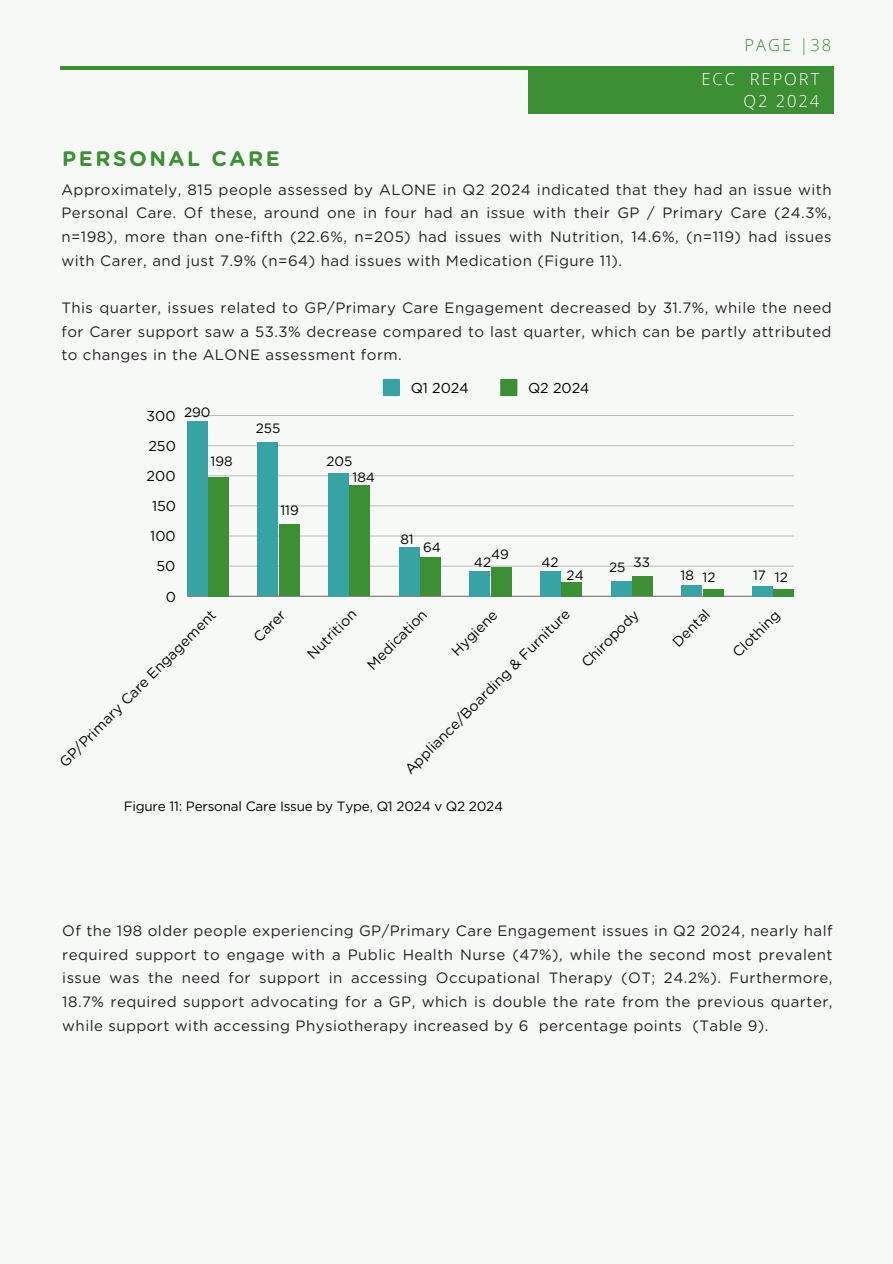
<style>
.page{position:relative;width:893px;height:1264px;background:#fff}
.page>*{position:absolute;margin:0;border:0;box-sizing:border-box;transform-origin:0 0}
.t1{font:700 21px "Gotham Rounded";letter-spacing:.12em;color:#3c8f33}
.t2{font:300 16.5px/22.5px "Open Sans";letter-spacing:.12em;color:#fff;text-align:right}
.t3{font:300 16.5px "Open Sans";letter-spacing:.12em;color:#3c8f33}
.t4{font:15px/23.7px "Gotham Rounded";letter-spacing:.03em;color:#222;text-align:justify}
.t5{font:14.25px "Gotham Rounded";color:#000}
.t6{font:13.5px "Gotham Rounded";letter-spacing:-.015em;color:#000}
</style>
<div class="page">
<div style="left:0;top:0;width:892px;height:1263px;background:#f7f9f7"></div>
<hr style="left:61px;top:66px;width:770px;height:4px;background:#3c8f33">
<div style="left:528px;top:66px;width:304px;height:47px;background:#3c8f33"></div>
<svg style="left:383px;top:379px;width:17px;height:17px"></svg>
<svg style="left:500px;top:379px;width:17px;height:17px"></svg>
<hr style="left:187px;top:595px;width:606px;height:1px;background:#d3d4d3">
<hr style="left:187px;top:565px;width:606px;height:1px;background:#e0e2e0">
<hr style="left:187px;top:535px;width:606px;height:1px;background:#d9dbd9">
<hr style="left:187px;top:505px;width:606px;height:1px;background:#d2d3d2">
<hr style="left:187px;top:475px;width:606px;height:1px;background:#caccca">
<hr style="left:187px;top:445px;width:606px;height:1px;background:#c3c5c3">
<hr style="left:187px;top:415px;width:606px;height:1px;background:#bbbdbb">
<div style="left:187px;top:421px;width:20px;height:175px;background:#38a3a5"></div>
<div style="left:208px;top:477px;width:21px;height:119px;background:#3c8f33"></div>
<div style="left:258px;top:442px;width:20px;height:154px;background:#38a3a5"></div>
<div style="left:279px;top:524px;width:20px;height:72px;background:#3c8f33"></div>
<div style="left:328px;top:473px;width:21px;height:123px;background:#38a3a5"></div>
<div style="left:350px;top:485px;width:20px;height:111px;background:#3c8f33"></div>
<div style="left:399px;top:547px;width:20px;height:49px;background:#38a3a5"></div>
<div style="left:420px;top:557px;width:20px;height:39px;background:#3c8f33"></div>
<div style="left:469px;top:571px;width:21px;height:25px;background:#38a3a5"></div>
<div style="left:491px;top:566px;width:20px;height:30px;background:#3c8f33"></div>
<div style="left:540px;top:571px;width:20px;height:25px;background:#38a3a5"></div>
<div style="left:561px;top:582px;width:21px;height:14px;background:#3c8f33"></div>
<div style="left:611px;top:581px;width:20px;height:15px;background:#38a3a5"></div>
<div style="left:632px;top:576px;width:20px;height:20px;background:#3c8f33"></div>
<div style="left:681px;top:585px;width:20px;height:11px;background:#38a3a5"></div>
<div style="left:702px;top:589px;width:21px;height:7px;background:#3c8f33"></div>
<div style="left:752px;top:586px;width:20px;height:10px;background:#38a3a5"></div>
<div style="left:773px;top:589px;width:20px;height:7px;background:#3c8f33"></div>
<h2 class="t3" style="left:744px;top:34px;width:88px">PAGE |38</h2>
<p class="t2" style="left:701px;top:67px;width:119px">ECC REPORT<br>Q2 2024</p>
<p class="t1" style="left:62px;top:149px;width:219px">PERSONAL CARE</p>
<h2 class="t4" style="left:61px;top:178px;width:771px">Approximately, 815 people assessed by ALONE in Q2 2024 indicated that they had an issue with Personal Care. Of these, around one in four had an issue with their GP / Primary Care (24.3%, n=198), more than one-fifth (22.6%, n=205) had issues with Nutrition, 14.6%, (n=119) had issues with Carer, and just 7.9% (n=64) had issues with Medication (Figure 11).</h2>
<h1 class="t4" style="left:61px;top:296px;width:771px">This quarter, issues related to GP/Primary Care Engagement decreased by 31.7%, while the need for Carer support saw a 53.3% decrease compared to last quarter, which can be partly attributed to changes in the ALONE assessment form.</h1>
<p class="t5" style="left:410px;top:381px;width:59px">Q1 2024</p>
<p class="t5" style="left:528px;top:381px;width:63px">Q2 2024</p>
<p class="t5" style="left:146px;top:409px;width:31px">300</p>
<p class="t6" style="left:184px;top:406px;width:28px">290</p>
<p class="t6" style="left:256px;top:422px;width:26px">255</p>
<p class="t5" style="left:148px;top:439px;width:29px">250</p>
<p class="t6" style="left:210px;top:455px;width:24px">198</p>
<p class="t6" style="left:326px;top:455px;width:28px">205</p>
<p class="t5" style="left:147px;top:469px;width:30px">200</p>
<p class="t6" style="left:352px;top:471px;width:24px">184</p>
<p class="t5" style="left:152px;top:500px;width:26px">150</p>
<p class="t6" style="left:280px;top:504px;width:20px">119</p>
<p class="t5" style="left:150px;top:530px;width:27px">100</p>
<p class="t5" style="left:156px;top:560px;width:20px">50</p>
<p class="t6" style="left:400px;top:533px;width:15px">81</p>
<p class="t6" style="left:423px;top:541px;width:19px">64</p>
<p class="t6" style="left:491px;top:548px;width:19px">49</p>
<p class="t6" style="left:474px;top:556px;width:19px">42</p>
<p class="t6" style="left:541px;top:556px;width:19px">42</p>
<p class="t6" style="left:566px;top:569px;width:19px">24</p>
<p class="t6" style="left:609px;top:561px;width:18px">25</p>
<p class="t6" style="left:633px;top:556px;width:18px">33</p>
<p class="t6" style="left:680px;top:569px;width:15px">18</p>
<p class="t6" style="left:702px;top:571px;width:14px">12</p>
<h3 class="t6" style="left:753px;top:569px;width:14px">17</h3>
<h3 class="t6" style="left:774px;top:571px;width:14px">12</h3>
<p class="t5" style="left:166px;top:590px;width:12px">0</p>
<p class="t5" style="left:402px;top:767px;width:228px;rotate:-45deg">Appliance/Boarding &amp; Furniture</p>
<p class="t5" style="left:579px;top:660px;width:76px;rotate:-45deg">Chiropody</p>
<p class="t5" style="left:670px;top:639px;width:48px;rotate:-45deg">Dental</p>
<p class="t5" style="left:730px;top:650px;width:62px;rotate:-45deg">Clothing</p>
<p class="t5" style="left:57px;top:759px;width:216px;rotate:-45deg">GP/Primary Care Engagement</p>
<p class="t5" style="left:251px;top:634px;width:40px;rotate:-45deg">Carer</p>
<p class="t5" style="left:305px;top:651px;width:64px;rotate:-45deg">Nutrition</p>
<p class="t5" style="left:365px;top:662px;width:80px;rotate:-45deg">Medication</p>
<p class="t5" style="left:449px;top:648px;width:59px;rotate:-45deg">Hygiene</p>
<p class="t6" style="left:124px;top:800px;width:381px">Figure 11: Personal Care Issue by Type, Q1 2024 v Q2 2024</p>
<p class="t4" style="left:62px;top:919px;width:771px">Of the 198 older people experiencing GP/Primary Care Engagement issues in Q2 2024, nearly half required support to engage with a Public Health Nurse (47%), while the second most prevalent issue was the need for support in accessing Occupational Therapy (OT; 24.2%). Furthermore, 18.7% required support advocating for a GP, which is double the rate from the previous quarter, while support with accessing Physiotherapy increased by 6 percentage points (Table 9).</p>
</div>
